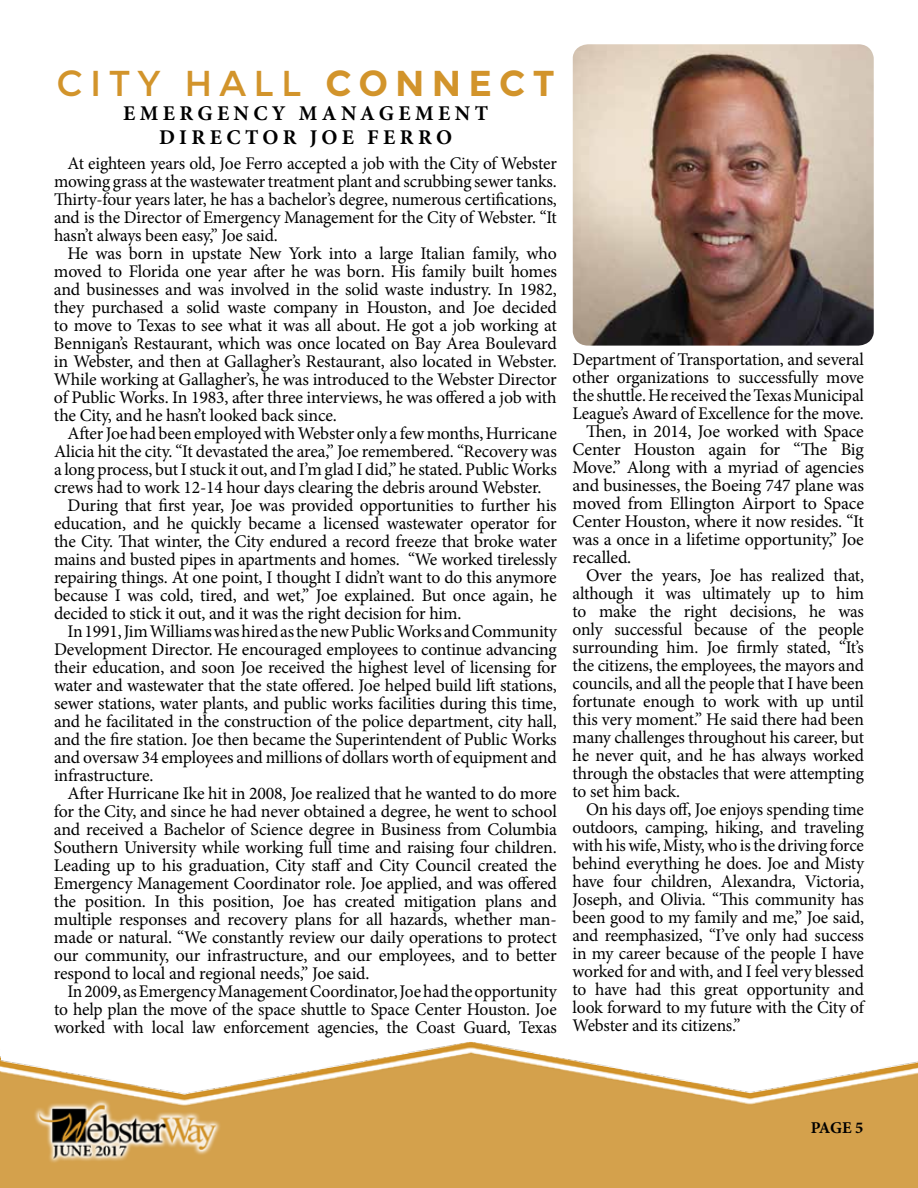
<style>
.page{position:relative;width:918px;height:1188px;background:#fff}
.page>*{position:absolute;margin:0;border:0;box-sizing:border-box;transform-origin:0 0}
.t1{font:36px "Montserrat";color:#d2942b}
.t2{font:700 21px "Minion Pro";letter-spacing:.21em;color:#000}
.t3{font:17.85px/18px "Minion Pro";letter-spacing:-.015em;color:#000;text-align:justify}
.t4{font:700 16.5px "Minion Pro";color:#000}
.s1{font-weight:700}
</style>
<div class="page">
<img style="left:0;top:56px;width:918px;height:1132px">
<img style="left:573px;top:44px;width:301px;height:302px">
<h1 class="t1" style="left:57px;top:63px;width:500px">Cit y Ha ll <span class="s1">CONNEC T</span></h1>
<p class="t2" style="left:123px;top:99px;width:59px">EMERGENCY</p>
<p class="t2" style="left:299px;top:99px;width:20px">MANAGE</p>
<p class="t2" style="left:415px;top:99px;width:41px">MENT</p>
<p class="t2" style="left:159px;top:123px;width:38px">DIRECTOR</p>
<p class="t2" style="left:310px;top:123px;width:29px">JOE</p>
<p class="t2" style="left:367px;top:123px;width:34px">FERRO</p>
<p class="t3" style="left:54px;top:155px;width:504px;text-indent:13px">At eighteen years old, Joe Ferro accepted a job with the City of Webster mowing grass at the wastewater treatment plant and scrubbing sewer tanks.<br>Thirty-four years later, he has a bachelor’s degree, numerous certifications, and is the Director of Emergency Management for the City of Webster. “It hasn’t always been easy,” Joe said.</p>
<p class="t3" style="left:54px;top:245px;width:504px;text-indent:14px">He was born in upstate New York into a large Italian family, who moved to Florida one year after he was born. His family built homes and businesses and was involved in the solid waste industry. In 1982, they purchased a solid waste company in Houston, and Joe decided to move to Texas to see what it was all about. He got a job working at Bennigan’s Restaurant, which was once located on Bay Area Boulevard in Webster, and then at Gallagher’s Restaurant, also located in Webster.<br>While working at Gallagher’s, he was introduced to the Webster Director of Public Works. In 1983, after three interviews, he was offered a job with the City, and he hasn’t looked back since.</p>
<p class="t3" style="left:68px;top:425px;width:491px">After Joe had been employed with Webster only a few months, Hurricane</p>
<p class="t3" style="left:54px;top:443px;width:504px">Alicia hit the city. “It devastated the area,” Joe remembered. “Recovery was</p>
<p class="t3" style="left:54px;top:461px;width:504px">a long process, but I stuck it out, and I’m glad I did,” he stated. Public Works</p>
<p class="t3" style="left:54px;top:479px;width:489px">crews had to work 12-14 hour days clearing the debris around Webster.</p>
<p class="t3" style="left:68px;top:497px;width:491px">During that first year, Joe was provided opportunities to further his</p>
<p class="t3" style="left:54px;top:515px;width:504px">education, and he quickly became a licensed wastewater operator for</p>
<p class="t3" style="left:54px;top:533px;width:504px">the City. That winter, the City endured a record freeze that broke water</p>
<p class="t3" style="left:54px;top:551px;width:504px">mains and busted pipes in apartments and homes. “We worked tirelessly</p>
<p class="t3" style="left:54px;top:569px;width:504px">repairing things. At one point, I thought I didn’t want to do this anymore</p>
<p class="t3" style="left:54px;top:587px;width:504px">because I was cold, tired, and wet,” Joe explained. But once again, he</p>
<p class="t3" style="left:54px;top:605px;width:409px">decided to stick it out, and it was the right decision for him.</p>
<p class="t3" style="left:68px;top:623px;width:491px">In 1991, Jim Williams was hired as the new Public Works and Community</p>
<p class="t3" style="left:54px;top:641px;width:504px">Development Director. He encouraged employees to continue advancing</p>
<p class="t3" style="left:54px;top:659px;width:504px">their education, and soon Joe received the highest level of licensing for</p>
<p class="t3" style="left:54px;top:677px;width:504px">water and wastewater that the state offered. Joe helped build lift stations,</p>
<p class="t3" style="left:54px;top:695px;width:504px">sewer stations, water plants, and public works facilities during this time,</p>
<p class="t3" style="left:54px;top:713px;width:504px">and he facilitated in the construction of the police department, city hall,</p>
<p class="t3" style="left:54px;top:731px;width:504px">and the fire station. Joe then became the Superintendent of Public Works</p>
<p class="t3" style="left:54px;top:749px;width:504px">and oversaw 34 employees and millions of dollars worth of equipment and</p>
<p class="t3" style="left:54px;top:767px;width:101px">infrastructure.</p>
<p class="t3" style="left:68px;top:785px;width:491px">After Hurricane Ike hit in 2008, Joe realized that he wanted to do more</p>
<p class="t3" style="left:54px;top:803px;width:504px">for the City, and since he had never obtained a degree, he went to school</p>
<p class="t3" style="left:54px;top:821px;width:504px">and received a Bachelor of Science degree in Business from Columbia</p>
<p class="t3" style="left:54px;top:839px;width:504px">Southern University while working full time and raising four children.</p>
<p class="t3" style="left:54px;top:857px;width:504px">Leading up to his graduation, City staff and City Council created the</p>
<p class="t3" style="left:54px;top:875px;width:504px">Emergency Management Coordinator role. Joe applied, and was offered</p>
<p class="t3" style="left:54px;top:893px;width:504px">the position. In this position, Joe has created mitigation plans and</p>
<p class="t3" style="left:54px;top:911px;width:504px">multiple responses and recovery plans for all hazards, whether man-</p>
<p class="t3" style="left:54px;top:929px;width:504px">made or natural. “We constantly review our daily operations to protect</p>
<p class="t3" style="left:54px;top:947px;width:504px">our community, our infrastructure, and our employees, and to better</p>
<p class="t3" style="left:54px;top:965px;width:317px">respond to local and regional needs,” Joe said.</p>
<p class="t3" style="left:68px;top:983px;width:491px">In 2009, as Emergency Management Coordinator, Joe had the opportunity</p>
<p class="t3" style="left:54px;top:1001px;width:504px">to help plan the move of the space shuttle to Space Center Houston. Joe</p>
<p class="t3" style="left:54px;top:1019px;width:504px">worked with local law enforcement agencies, the Coast Guard, Texas</p>
<p class="t3" style="left:573px;top:351px;width:293px">Department of Transportation, and several</p>
<p class="t3" style="left:573px;top:369px;width:293px">other organizations to successfully move</p>
<p class="t3" style="left:573px;top:387px;width:293px">the shuttle. He received the Texas Municipal</p>
<p class="t3" style="left:573px;top:405px;width:293px">League’s Award of Excellence for the move.</p>
<p class="t3" style="left:586px;top:423px;width:279px">Then, in 2014, Joe worked with Space</p>
<p class="t3" style="left:573px;top:441px;width:293px">Center Houston again for “The Big</p>
<p class="t3" style="left:573px;top:459px;width:293px">Move.” Along with a myriad of agencies</p>
<p class="t3" style="left:573px;top:477px;width:293px">and businesses, the Boeing 747 plane was</p>
<p class="t3" style="left:573px;top:495px;width:293px">moved from Ellington Airport to Space</p>
<p class="t3" style="left:573px;top:513px;width:293px">Center Houston, where it now resides. “It</p>
<p class="t3" style="left:573px;top:531px;width:293px">was a once in a lifetime opportunity,” Joe</p>
<p class="t3" style="left:573px;top:549px;width:60px">recalled.</p>
<p class="t3" style="left:586px;top:567px;width:279px">Over the years, Joe has realized that,</p>
<p class="t3" style="left:573px;top:585px;width:293px">although it was ultimately up to him</p>
<p class="t3" style="left:573px;top:603px;width:293px">to make the right decisions, he was</p>
<p class="t3" style="left:573px;top:621px;width:293px">only successful because of the people</p>
<p class="t3" style="left:573px;top:639px;width:293px">surrounding him. Joe firmly stated, “It’s</p>
<p class="t3" style="left:573px;top:657px;width:293px">the citizens, the employees, the mayors and</p>
<p class="t3" style="left:573px;top:675px;width:293px">councils, and all the people that I have been</p>
<p class="t3" style="left:573px;top:693px;width:293px">fortunate enough to work with up until</p>
<p class="t3" style="left:573px;top:711px;width:293px">this very moment.” He said there had been</p>
<p class="t3" style="left:573px;top:729px;width:293px">many challenges throughout his career, but</p>
<p class="t3" style="left:573px;top:747px;width:293px">he never quit, and he has always worked</p>
<p class="t3" style="left:573px;top:765px;width:293px">through the obstacles that were attempting</p>
<p class="t3" style="left:573px;top:783px;width:109px">to set him back.</p>
<p class="t3" style="left:586px;top:801px;width:279px">On his days off, Joe enjoys spending time</p>
<p class="t3" style="left:573px;top:819px;width:293px">outdoors, camping, hiking, and traveling</p>
<p class="t3" style="left:573px;top:837px;width:293px">with his wife, Misty, who is the driving force</p>
<p class="t3" style="left:573px;top:855px;width:293px">behind everything he does. Joe and Misty</p>
<p class="t3" style="left:573px;top:873px;width:293px">have four children, Alexandra, Victoria,</p>
<p class="t3" style="left:573px;top:891px;width:293px">Joseph, and Olivia. “This community has</p>
<p class="t3" style="left:573px;top:909px;width:293px">been good to my family and me,” Joe said,</p>
<p class="t3" style="left:573px;top:927px;width:293px">and reemphasized, “I’ve only had success</p>
<p class="t3" style="left:573px;top:945px;width:293px">in my career because of the people I have</p>
<p class="t3" style="left:573px;top:963px;width:293px">worked for and with, and I feel very blessed</p>
<p class="t3" style="left:573px;top:981px;width:293px">to have had this great opportunity and</p>
<p class="t3" style="left:573px;top:999px;width:293px">look forward to my future with the City of</p>
<p class="t3" style="left:573px;top:1017px;width:169px">Webster and its citizens.”</p>
<p class="t4" style="left:811px;top:1116px;width:54px">PAGE 5</p>
</div>
